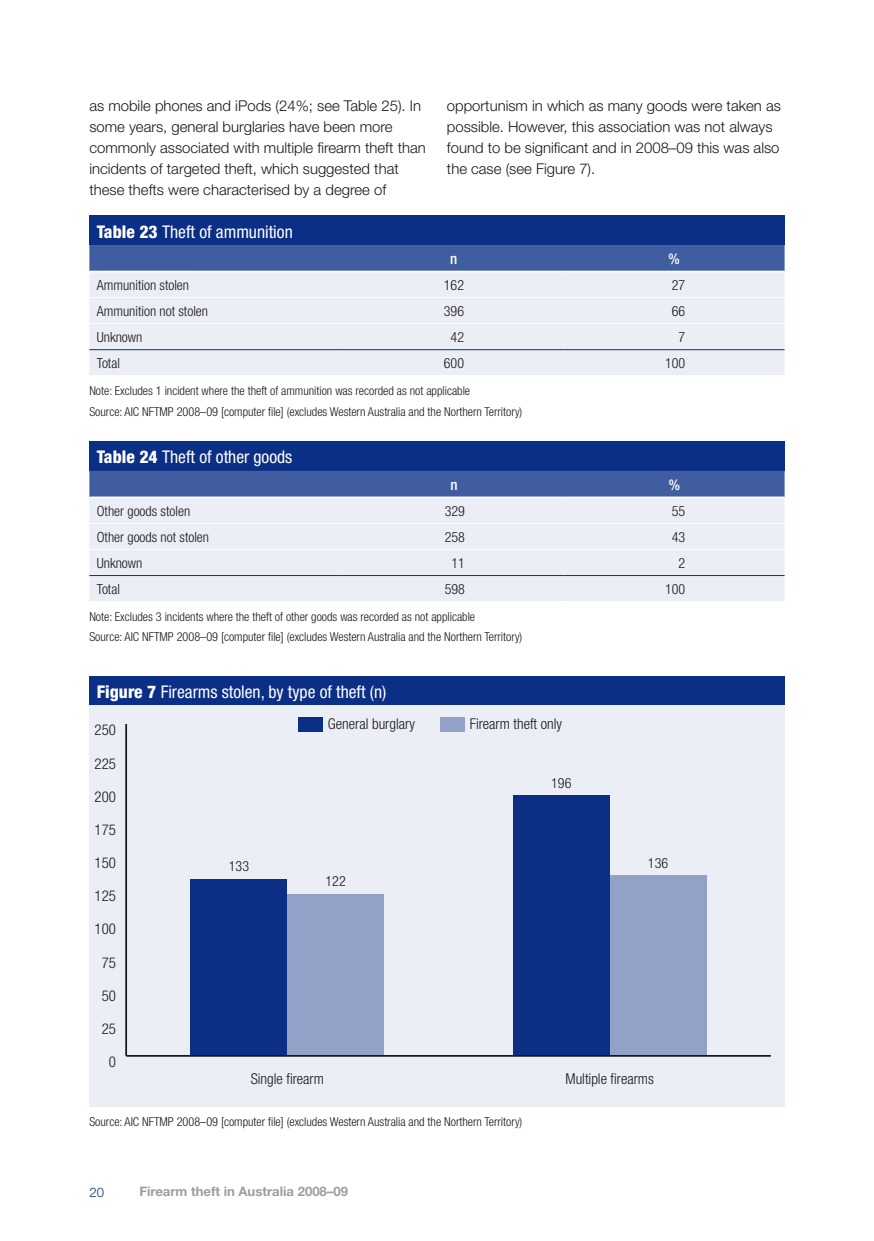
<style>
.page{position:relative;width:874px;height:1241px;background:#fff}
.page>*{position:absolute;margin:0;border:0;box-sizing:border-box;transform-origin:0 0}
.t1{font:condensed 17.5px "Helvetica Neue LT";color:#fff}
.t2{font:300 14.88px/21px "Helvetica Neue LT";color:#1a171c}
.t3{font:300 condensed 14.88px "Helvetica Neue LT";color:#1a171c}
.t4{font:500 condensed 14.88px "Helvetica Neue LT";color:#fff}
.t5{font:300 condensed 14px "Helvetica Neue LT";color:#1a171c}
.t6{font:700 13.12px "Helvetica Neue LT";color:#9c9e9f}
.t7{font:300 13.12px "Helvetica Neue LT";color:#0a2f85}
.t8{font:300 condensed 12.25px/20.7px "Helvetica Neue LT";color:#1a171c}
.s1{font-weight:800}
</style>
<div class="page">
<div style="left:89px;top:216px;width:695px;height:29px;background:#0a2f85"></div>
<div style="left:89px;top:245px;width:695px;height:25px;background:#405da0"></div>
<div style="left:89px;top:272px;width:695px;height:103px;background:#ebeef5"></div>
<hr style="left:89px;top:297px;width:255px;height:1px;background:#fff">
<hr style="left:344px;top:297px;width:219px;height:1px;background:#fff">
<hr style="left:563px;top:297px;width:221px;height:1px;background:#fff">
<hr style="left:89px;top:323px;width:255px;height:1px;background:#fff">
<hr style="left:344px;top:323px;width:219px;height:1px;background:#fff">
<hr style="left:563px;top:323px;width:221px;height:1px;background:#fff">
<hr style="left:89px;top:349px;width:255px;height:1px;background:#0a2f85">
<hr style="left:344px;top:349px;width:219px;height:1px;background:#0a2f85">
<hr style="left:563px;top:349px;width:221px;height:1px;background:#0a2f85">
<div style="left:89px;top:441px;width:695px;height:30px;background:#0a2f85"></div>
<div style="left:89px;top:471px;width:695px;height:25px;background:#405da0"></div>
<div style="left:89px;top:498px;width:695px;height:103px;background:#ebeef5"></div>
<hr style="left:89px;top:523px;width:255px;height:1px;background:#fff">
<hr style="left:344px;top:523px;width:220px;height:1px;background:#fff">
<hr style="left:564px;top:523px;width:220px;height:1px;background:#fff">
<hr style="left:89px;top:549px;width:255px;height:1px;background:#fff">
<hr style="left:344px;top:549px;width:220px;height:1px;background:#fff">
<hr style="left:564px;top:549px;width:220px;height:1px;background:#fff">
<hr style="left:89px;top:575px;width:255px;height:1px;background:#0a2f85">
<hr style="left:344px;top:575px;width:220px;height:1px;background:#0a2f85">
<hr style="left:564px;top:575px;width:220px;height:1px;background:#0a2f85">
<div style="left:89px;top:676px;width:695px;height:29px;background:#0a2f85"></div>
<div style="left:89px;top:705px;width:695px;height:401px;background:#ebeef5"></div>
<hr style="left:125px;top:724px;width:2px;height:331px;background:#1a171c">
<div style="left:287px;top:893px;width:97px;height:162px;background:#91a1c8"></div>
<div style="left:609px;top:875px;width:97px;height:180px;background:#91a1c8"></div>
<div style="left:190px;top:879px;width:97px;height:176px;background:#0a2f85"></div>
<div style="left:512px;top:795px;width:97px;height:260px;background:#0a2f85"></div>
<div style="left:439px;top:716px;width:25px;height:15px;background:#91a1c8"></div>
<div style="left:298px;top:716px;width:25px;height:15px;background:#0a2f85"></div>
<hr style="left:126px;top:1054px;width:644px;height:2px;background:#1a171c">
<p class="t2" style="left:89px;top:95px;width:338px">as mobile phones and iPods (24%; see Table 25). In some years, general burglaries have been more commonly associated with multiple firearm theft than incidents of targeted theft, which suggested that these thefts were characterised by a degree of</p>
<h1 class="t1" style="left:97px;top:221px;width:197px"><span class="s1">Table 23</span> Theft of ammunition</h1>
<p class="t2" style="left:446px;top:95px;width:335px">opportunism in which as many goods were taken as possible. However, this association was not always found to be significant and in 2008–09 this was also the case (see Figure 7).</p>
<p class="t4" style="left:450px;top:250px;width:9px">n</p>
<p class="t4" style="left:668px;top:250px;width:13px">%</p>
<p class="t5" style="left:97px;top:277px;width:94px">Ammunition stolen</p>
<p class="t5" style="left:443px;top:277px;width:22px">162</p>
<p class="t5" style="left:671px;top:277px;width:15px">27</p>
<p class="t5" style="left:97px;top:303px;width:113px">Ammunition not stolen</p>
<p class="t5" style="left:443px;top:303px;width:22px">396</p>
<p class="t5" style="left:671px;top:303px;width:15px">66</p>
<p class="t5" style="left:97px;top:329px;width:47px">Unknown</p>
<p class="t5" style="left:450px;top:329px;width:15px">42</p>
<p class="t5" style="left:678px;top:329px;width:8px">7</p>
<p class="t5" style="left:97px;top:355px;width:25px">Total</p>
<p class="t5" style="left:443px;top:355px;width:22px">600</p>
<p class="t5" style="left:664px;top:355px;width:22px">100</p>
<p class="t8" style="left:89px;top:380px;width:434px">Note: Excludes 1 incident where the theft of ammunition was recorded as not applicable<br>Source: AIC NFTMP 2008–09 [computer file] (excludes Western Australia and the Northern Territory)</p>
<h1 class="t1" style="left:97px;top:447px;width:197px"><span class="s1">Table 24</span> Theft of other goods</h1>
<p class="t4" style="left:450px;top:475px;width:9px">n</p>
<p class="t4" style="left:668px;top:475px;width:13px">%</p>
<p class="t5" style="left:97px;top:503px;width:95px">Other goods stolen</p>
<p class="t5" style="left:444px;top:503px;width:22px">329</p>
<p class="t5" style="left:671px;top:503px;width:15px">55</p>
<p class="t5" style="left:97px;top:529px;width:114px">Other goods not stolen</p>
<p class="t5" style="left:444px;top:529px;width:22px">258</p>
<p class="t5" style="left:671px;top:529px;width:15px">43</p>
<p class="t5" style="left:97px;top:555px;width:47px">Unknown</p>
<p class="t5" style="left:451px;top:555px;width:15px">11</p>
<p class="t5" style="left:678px;top:555px;width:8px">2</p>
<p class="t5" style="left:97px;top:581px;width:25px">Total</p>
<p class="t5" style="left:444px;top:581px;width:22px">598</p>
<p class="t5" style="left:664px;top:581px;width:22px">100</p>
<p class="t8" style="left:89px;top:606px;width:434px">Note: Excludes 3 incidents where the theft of other goods was recorded as not applicable<br>Source: AIC NFTMP 2008–09 [computer file] (excludes Western Australia and the Northern Territory)</p>
<h1 class="t1" style="left:97px;top:681px;width:291px"><span class="s1">Figure 7</span> Firearms stolen, by type of theft (n)</h1>
<p class="t3" style="left:95px;top:721px;width:23px">250</p>
<p class="t3" style="left:328px;top:715px;width:88px">General burglary</p>
<p class="t3" style="left:469px;top:715px;width:94px">Firearm theft only</p>
<p class="t3" style="left:95px;top:754px;width:23px">225</p>
<p class="t3" style="left:95px;top:787px;width:23px">200</p>
<p class="t3" style="left:95px;top:821px;width:23px">175</p>
<p class="t3" style="left:95px;top:854px;width:23px">150</p>
<p class="t3" style="left:95px;top:887px;width:23px">125</p>
<p class="t3" style="left:95px;top:920px;width:23px">100</p>
<p class="t3" style="left:102px;top:953px;width:16px">75</p>
<p class="t3" style="left:102px;top:986px;width:16px">50</p>
<p class="t3" style="left:102px;top:1020px;width:16px">25</p>
<p class="t3" style="left:109px;top:1053px;width:9px">0</p>
<p class="t5" style="left:229px;top:858px;width:22px">133</p>
<p class="t5" style="left:325px;top:873px;width:22px">122</p>
<p class="t5" style="left:551px;top:774px;width:22px">196</p>
<p class="t5" style="left:647px;top:854px;width:22px">136</p>
<p class="t3" style="left:250px;top:1069px;width:75px">Single firearm</p>
<p class="t3" style="left:565px;top:1069px;width:90px">Multiple firearms</p>
<p class="t8" style="left:89px;top:1110px;width:434px">Source: AIC NFTMP 2008–09 [computer file] (excludes Western Australia and the Northern Territory)</p>
<p class="t7" style="left:89px;top:1183px;width:16px">20</p>
<p class="t6" style="left:139px;top:1183px;width:210px">Firearm theft in Australia 2008–09</p>
</div>
